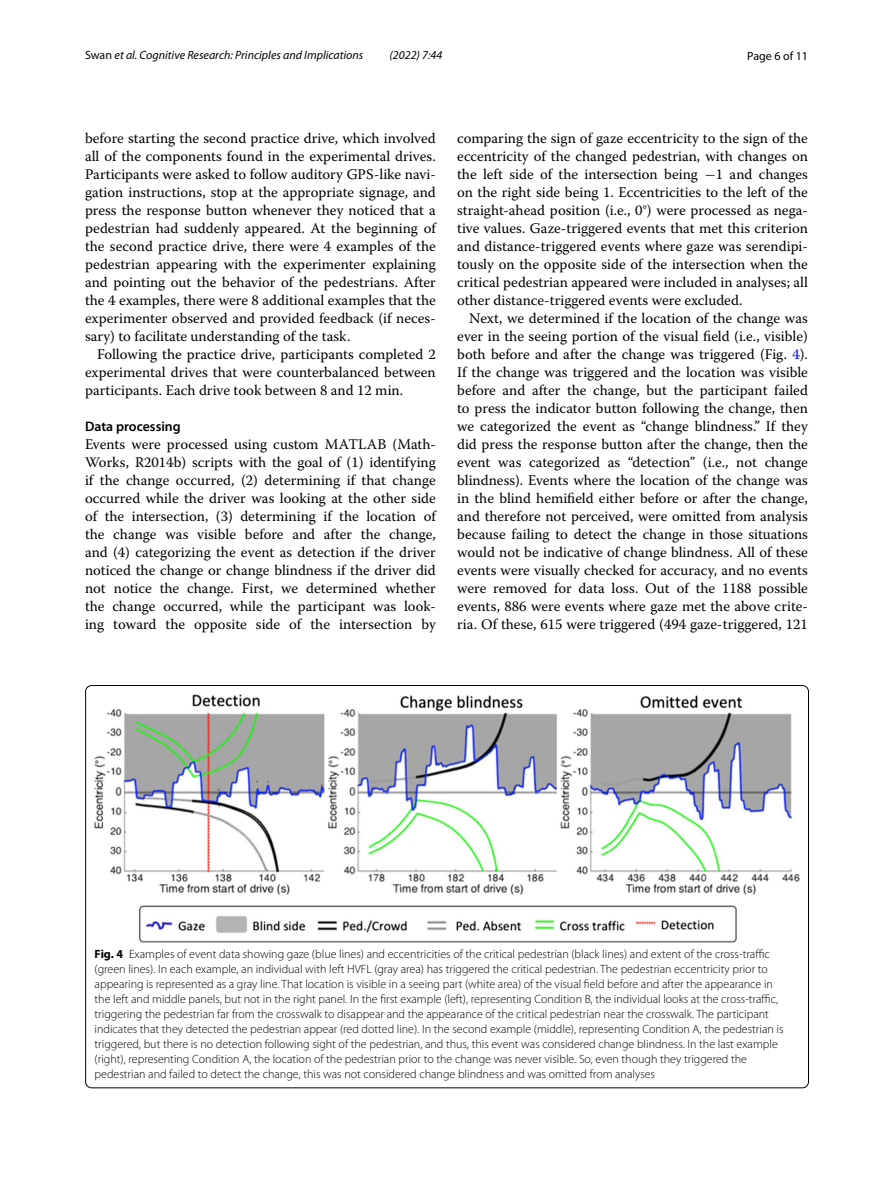
<style>
.page{position:relative;width:893px;height:1187px;background:#fff}
.page>*{position:absolute;margin:0;border:0;box-sizing:border-box;transform-origin:0 0}
.t1{font:14.7px/18px "Warnock Pro";color:#000;text-align:justify}
.t2{font:600 13.8px "Myriad Pro";color:#000}
.t3{font:300 12px/15px "Myriad Pro";color:#000}
.t4{font:italic 12px "Myriad Pro";color:#000}
.t5{font:12px "Myriad Pro";color:#000}
.s1{font-style:normal}
.s2{font-family:"MTSY"}
.s3{color:#00f}
.s4{font-weight:700}
</style>
<div class="page">
<img style="left:94px;top:694px;width:706px;height:248px">
<p class="t4" style="left:85px;top:48px;width:280px"><span class="s1">Swan</span> et al. Cognitive Research: Principles and Implications</p>
<p class="t4" style="left:390px;top:48px;width:54px">(2022) 7:44</p>
<p class="t5" style="left:747px;top:48px;width:62px">Page 6 of 11</p>
<p class="t1" style="left:85px;top:128px;width:352px">before starting the second practice drive, which involved all of the components found in the experimental drives.<br>Participants were asked to follow auditory GPS-like navi&shy;gation instructions, stop at the appropriate signage, and press the response button whenever they noticed that a pedestrian had suddenly appeared. At the beginning of the second practice drive, there were 4 examples of the pedestrian appearing with the experimenter explaining and pointing out the behavior of the pedestrians. After the 4 examples, there were 8 additional examples that the experimenter observed and provided feedback (if neces&shy;sary) to facilitate understanding of the task.</p>
<p class="t1" style="left:85px;top:344px;width:352px;text-indent:12px">Following the practice drive, participants completed 2 experimental drives that were counterbalanced between participants. Each drive took between 8 and 12 min.</p>
<p class="t2" style="left:85px;top:417px;width:97px">Data processing</p>
<p class="t1" style="left:85px;top:434px;width:352px">Events were processed using custom MATLAB (Math-Works, R2014b) scripts with the goal of (1) identifying if the change occurred, (2) determining if that change occurred while the driver was looking at the other side of the intersection, (3) determining if the location of the change was visible before and after the change, and (4) categorizing the event as detection if the driver noticed the change or change blindness if the driver did not notice the change. First, we determined whether the change occurred, while the participant was look&shy;ing toward the opposite side of the intersection by</p>
<p class="t1" style="left:457px;top:128px;width:352px">comparing the sign of gaze eccentricity to the sign of the eccentricity of the changed pedestrian, with changes on the left side of the intersection being <span class="s2">−</span>1 and changes on the right side being 1. Eccentricities to the left of the straight-ahead position (i.e., 0°) were processed as nega&shy;tive values. Gaze-triggered events that met this criterion and distance-triggered events where gaze was serendipi&shy;tously on the opposite side of the intersection when the critical pedestrian appeared were included in analyses; all other distance-triggered events were excluded.</p>
<p class="t1" style="left:457px;top:308px;width:352px;text-indent:12px">Next, we determined if the location of the change was ever in the seeing portion of the visual field (i.e., visible) both before and after the change was triggered (Fig. <span class="s3">4</span>).<br>If the change was triggered and the location was visible before and after the change, but the participant failed to press the indicator button following the change, then we categorized the event as “change blindness.” If they did press the response button after the change, then the event was categorized as “detection” (i.e., not change blindness). Events where the location of the change was in the blind hemifield either before or after the change, and therefore not perceived, were omitted from analysis because failing to detect the change in those situations would not be indicative of change blindness. All of these events were visually checked for accuracy, and no events were removed for data loss. Out of the 1188 possible events, 886 were events where gaze met the above crite&shy;ria. Of these, 615 were triggered (494 gaze-triggered, 121</p>
<p class="t3" style="left:95px;top:946px;width:690px"><span class="s4">Fig. 4</span> Examples of event data showing gaze (blue lines) and eccentricities of the critical pedestrian (black lines) and extent of the cross-traffic (green lines). In each example, an individual with left HVFL (gray area) has triggered the critical pedestrian. The pedestrian eccentricity prior to appearing is represented as a gray line. That location is visible in a seeing part (white area) of the visual field before and after the appearance in the left and middle panels, but not in the right panel. In the first example (left), representing Condition B, the individual looks at the cross-traffic, triggering the pedestrian far from the crosswalk to disappear and the appearance of the critical pedestrian near the crosswalk. The participant indicates that they detected the pedestrian appear (red dotted line). In the second example (middle), representing Condition A, the pedestrian is triggered, but there is no detection following sight of the pedestrian, and thus, this event was considered change blindness. In the last example (right), representing Condition A, the location of the pedestrian prior to the change was never visible. So, even though they triggered the pedestrian and failed to detect the change, this was not considered change blindness and was omitted from analyses</p>
</div>
